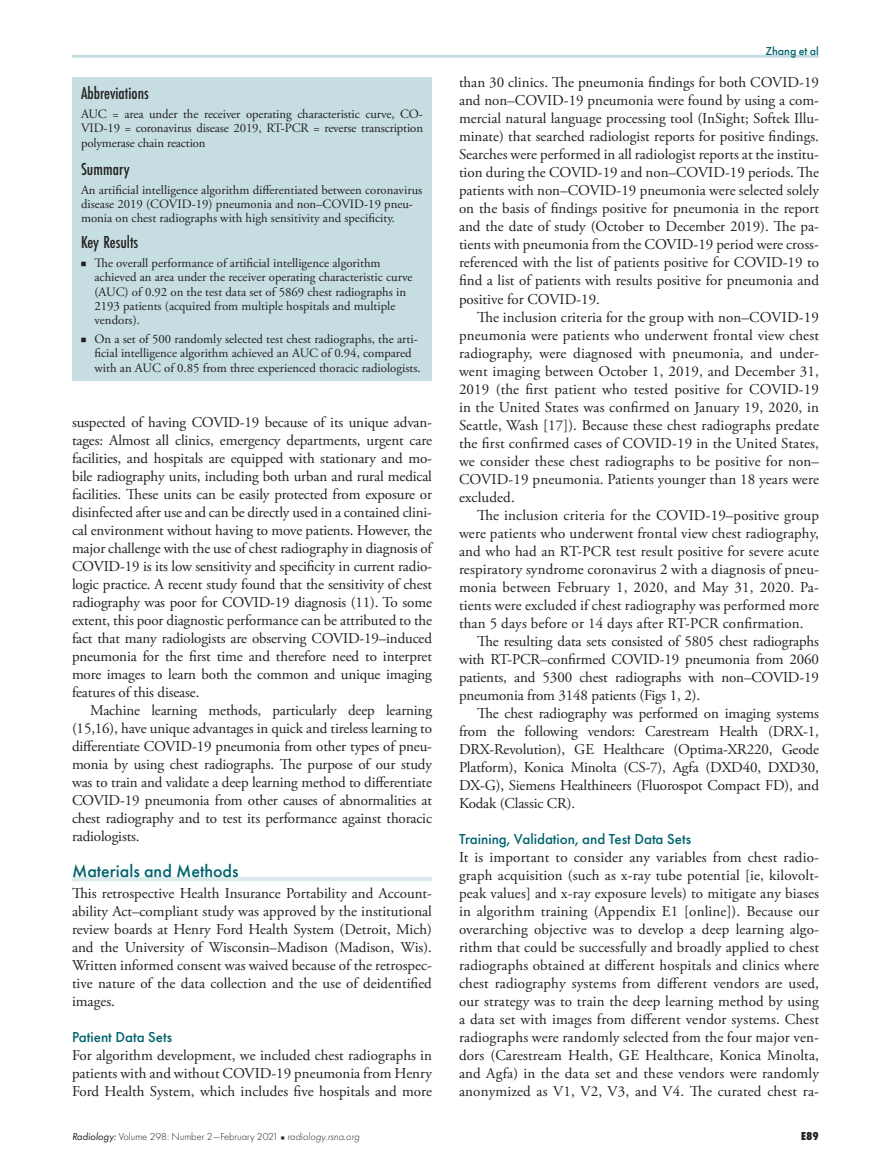
<style>
.page{position:relative;width:891px;height:1175px;background:#fff}
.page>*{position:absolute;margin:0;border:0;box-sizing:border-box;transform-origin:0 0}
.t1{font:500 18px "Futura PT Cond";color:#231f20}
.t2{font:500 18px "Futura PT";color:#00636d}
.t3{font:15px/18px "Adobe Garamond Pro";color:#231f20;text-align:justify}
.t4{font:500 15px "Futura PT";color:#00636d}
.t5{font:12.75px/14.2px "Adobe Garamond Pro";color:#231f20}
.t6{font:500 12px "Futura PT";color:#00636d}
.t7{font:800 12px "Futura PT Cond";color:#231f20}
.t8{font:300 10.5px "Futura PT";color:#231f20}
.s1{font-family:"Universal Newswith Comm Pi";font-size:9px}
.s2{font-weight:400;font-style:italic}
.s3{font-family:"Universal Newswith Comm Pi";font-weight:400;font-size:6px}
.s4{font-style:italic}
</style>
<div class="page">
<hr style="left:72px;top:55px;width:747px;height:3px;background:#c6dee1">
<div style="left:72px;top:76px;width:360px;height:304px;background:#c6dee1"></div>
<div style="left:72px;top:876px;width:360px;height:5px;background:#dceaec"></div>
<p class="t1" style="left:81px;top:83px;width:69px">Abbreviations</p>
<p class="t5" style="left:81px;top:107px;width:344px;text-align:justify">AUC = area under the receiver operating characteristic curve, CO-VID-19 = coronavirus disease 2019, RT-PCR = reverse transcription polymerase chain reaction</p>
<p class="t1" style="left:81px;top:158px;width:50px">Summary</p>
<p class="t5" style="left:81px;top:183px;width:343px">An artificial intelligence algorithm differentiated between coronavirus disease 2019 (COVID-19) pneumonia and non–COVID-19 pneu&shy;monia on chest radiographs with high sensitivity and specificity.</p>
<p class="t1" style="left:81px;top:232px;width:59px">Key Results</p>
<p class="t5" style="left:94px;top:256px;width:320px;text-indent:-14px"><span class="s1">n</span> The overall performance of artificial intelligence algorithm achieved an area under the receiver operating characteristic curve (AUC) of 0.92 on the test data set of 5869 chest radiographs in 2193 patients (acquired from multiple hospitals and multiple vendors).</p>
<p class="t5" style="left:94px;top:332px;width:328px;text-indent:-14px"><span class="s1">n</span> On a set of 500 randomly selected test chest radiographs, the arti&shy;ficial intelligence algorithm achieved an AUC of 0.94, compared with an AUC of 0.85 from three experienced thoracic radiologists.</p>
<p class="t3" style="left:72px;top:413px;width:362px">suspected of having COVID-19 because of its unique advan&shy;tages: Almost all clinics, emergency departments, urgent care facilities, and hospitals are equipped with stationary and mo&shy;bile radiography units, including both urban and rural medical facilities. These units can be easily protected from exposure or disinfected after use and can be directly used in a contained clini&shy;cal environment without having to move patients. However, the major challenge with the use of chest radiography in diagnosis of COVID-19 is its low sensitivity and specificity in current radio&shy;logic practice. A recent study found that the sensitivity of chest radiography was poor for COVID-19 diagnosis (11). To some extent, this poor diagnostic performance can be attributed to the fact that many radiologists are observing COVID-19–induced pneumonia for the first time and therefore need to interpret more images to learn both the common and unique imaging features of this disease.</p>
<p class="t3" style="left:72px;top:701px;width:362px;text-indent:18px">Machine learning methods, particularly deep learning (15,16), have unique advantages in quick and tireless learning to differentiate COVID-19 pneumonia from other types of pneu&shy;monia by using chest radiographs. The purpose of our study was to train and validate a deep learning method to differentiate COVID-19 pneumonia from other causes of abnormalities at chest radiography and to test its performance against thoracic radiologists.</p>
<p class="t2" style="left:72px;top:860px;width:168px">Materials and Methods</p>
<p class="t3" style="left:72px;top:884px;width:362px">This retrospective Health Insurance Portability and Account&shy;ability Act–compliant study was approved by the institutional review boards at Henry Ford Health System (Detroit, Mich) and the University of Wisconsin–Madison (Madison, Wis).<br>Written informed consent was waived because of the retrospec&shy;tive nature of the data collection and the use of deidentified images.</p>
<p class="t4" style="left:72px;top:1027px;width:102px">Patient Data Sets</p>
<p class="t3" style="left:72px;top:1046px;width:361px">For algorithm development, we included chest radiographs in patients with and without COVID-19 pneumonia from Henry Ford Health System, which includes five hospitals and more</p>
<p class="t6" style="left:765px;top:44px;width:55px">Zhang et al</p>
<p class="t3" style="left:459px;top:74px;width:362px">than 30 clinics. The pneumonia findings for both COVID-19 and non–COVID-19 pneumonia were found by using a com&shy;mercial natural language processing tool (InSight; Softek Illu&shy;minate) that searched radiologist reports for positive findings.<br>Searches were performed in all radiologist reports at the institu&shy;tion during the COVID-19 and non–COVID-19 periods. The patients with non–COVID-19 pneumonia were selected solely on the basis of findings positive for pneumonia in the report and the date of study (October to December 2019). The pa&shy;tients with pneumonia from the COVID-19 period were cross&shy;referenced with the list of patients positive for COVID-19 to find a list of patients with results positive for pneumonia and positive for COVID-19.</p>
<p class="t3" style="left:459px;top:308px;width:362px;text-indent:18px">The inclusion criteria for the group with non–COVID-19 pneumonia were patients who underwent frontal view chest radiography, were diagnosed with pneumonia, and under&shy;went imaging between October 1, 2019, and December 31, 2019 (the first patient who tested positive for COVID-19 in the United States was confirmed on January 19, 2020, in Seattle, Wash [17]). Because these chest radiographs predate the first confirmed cases of COVID-19 in the United States, we consider these chest radiographs to be positive for non– COVID-19 pneumonia. Patients younger than 18 years were excluded.</p>
<p class="t3" style="left:459px;top:506px;width:362px;text-indent:18px">The inclusion criteria for the COVID-19–positive group were patients who underwent frontal view chest radiography, and who had an RT-PCR test result positive for severe acute respiratory syndrome coronavirus 2 with a diagnosis of pneu&shy;monia between February 1, 2020, and May 31, 2020. Pa&shy;tients were excluded if chest radiography was performed more than 5 days before or 14 days after RT-PCR confirmation.</p>
<p class="t3" style="left:459px;top:632px;width:362px;text-indent:18px">The resulting data sets consisted of 5805 chest radiographs with RT-PCR–confirmed COVID-19 pneumonia from 2060 patients, and 5300 chest radiographs with non–COVID-19 pneumonia from 3148 patients (Figs 1, 2).</p>
<p class="t3" style="left:459px;top:704px;width:361px;text-indent:18px">The chest radiography was performed on imaging systems from the following vendors: Carestream Health (DRX-1, DRX-Revolution), GE Healthcare (Optima-XR220, Geode Platform), Konica Minolta (CS-7), Agfa (DXD40, DXD30, DX-G), Siemens Healthineers (Fluorospot Compact FD), and Kodak (Classic CR).</p>
<p class="t4" style="left:459px;top:829px;width:234px">Training, Validation, and Test Data Sets</p>
<p class="t3" style="left:459px;top:848px;width:362px">It is important to consider any variables from chest radio&shy;graph acquisition (such as x-ray tube potential [ie, kilovolt&shy;peak values] and x-ray exposure levels) to mitigate any biases in algorithm training (Appendix E1 [online]). Because our overarching objective was to develop a deep learning algo&shy;rithm that could be successfully and broadly applied to chest radiographs obtained at different hospitals and clinics where chest radiography systems from different vendors are used, our strategy was to train the deep learning method by using a data set with images from different vendor systems. Chest radiographs were randomly selected from the four major ven&shy;dors (Carestream Health, GE Healthcare, Konica Minolta, and Agfa) in the data set and these vendors were randomly anonymized as V1, V2, V3, and V4. The curated chest ra-</p>
<p class="t8" style="left:72px;top:1131px;width:289px"><span class="s2">Radiology:</span> Volume 298: Number 2—February 2021 <span class="s3">n</span> <span class="s4">radiology.rsna.org</span></p>
<p class="t7" style="left:801px;top:1129px;width:19px">E89</p>
</div>
